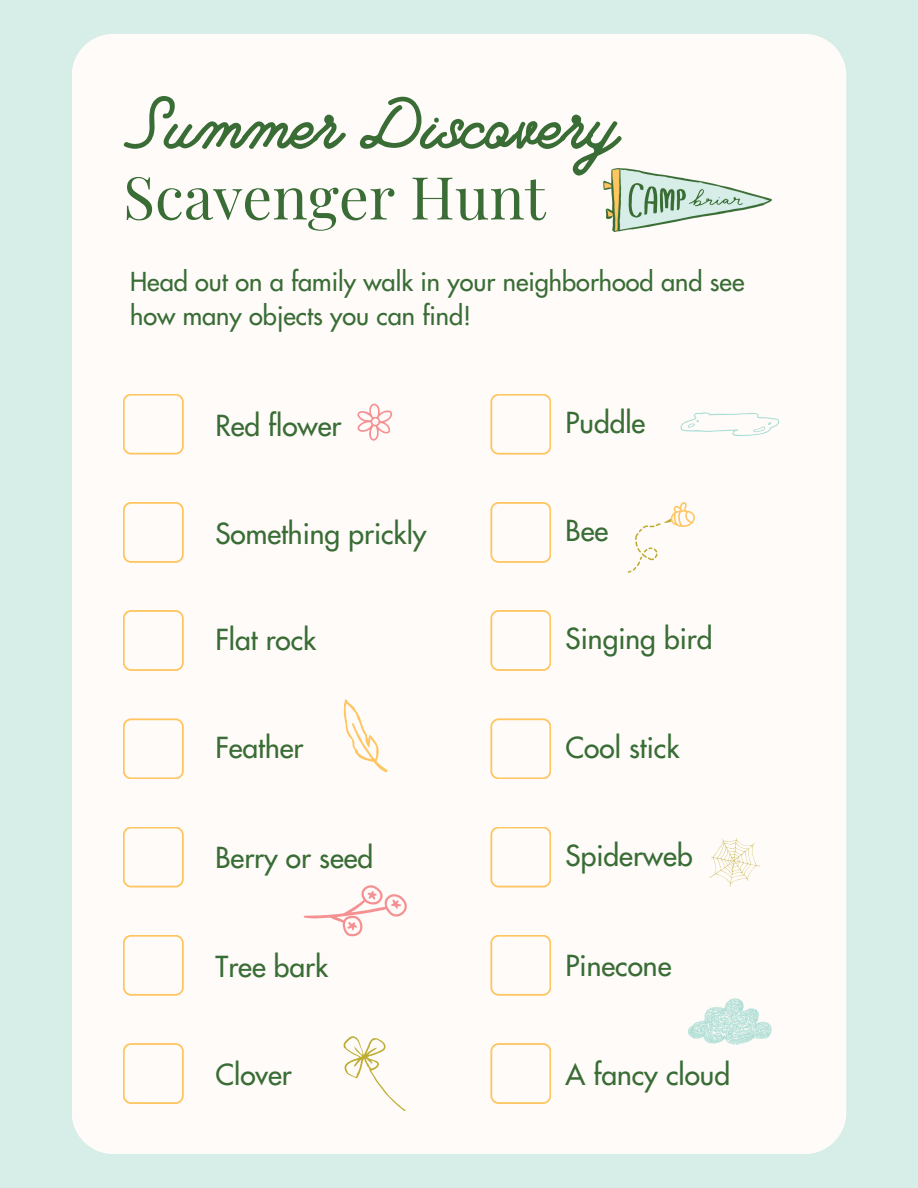
<style>
.page{position:relative;width:918px;height:1188px;background:#d6ede8}
.page>*{position:absolute;margin:0;border:0;box-sizing:border-box;transform-origin:0 0}
.t1{font:77.25px "Campground";color:#396d35}
.t2{font:59.25px "Playfair Display";color:#396d35}
.t3{font:500 28.2px "Futura LT Pro";color:#396d35}
.t4{font:500 25.35px/34.8px "Futura LT Pro";color:#396d35}
</style>
<div class="page">
<div style="left:72px;top:34px;width:774px;height:1120px;background:#fffbf9"></div>
<svg style="left:123px;top:610px;width:61px;height:61px;background:#fef5e8"></svg>
<svg style="left:123px;top:719px;width:61px;height:60px;background:#fef5ea"></svg>
<svg style="left:123px;top:827px;width:61px;height:60px;background:#fef5ea"></svg>
<svg style="left:123px;top:935px;width:61px;height:61px;background:#fef5e8"></svg>
<svg style="left:491px;top:610px;width:60px;height:61px;background:#fef5e9"></svg>
<svg style="left:491px;top:719px;width:60px;height:60px;background:#fef6eb"></svg>
<svg style="left:491px;top:827px;width:60px;height:60px;background:#fef6eb"></svg>
<svg style="left:491px;top:935px;width:60px;height:61px;background:#fef5ea"></svg>
<svg style="left:123px;top:1043px;width:61px;height:61px;background:#fef5e8"></svg>
<svg style="left:491px;top:1043px;width:60px;height:61px;background:#fef5e9"></svg>
<svg style="left:123px;top:394px;width:61px;height:60px;background:#fef5ea"></svg>
<svg style="left:123px;top:502px;width:61px;height:61px;background:#fef5e8"></svg>
<svg style="left:491px;top:394px;width:60px;height:61px;background:#fef5ea"></svg>
<svg style="left:491px;top:502px;width:60px;height:61px;background:#fef5e9"></svg>
<svg style="left:357px;top:404px;width:35px;height:37px"></svg>
<svg style="left:681px;top:412px;width:98px;height:24px;background:#f4f7f4"></svg>
<svg style="left:628px;top:502px;width:67px;height:71px;background:#fdf6ed"></svg>
<svg style="left:335px;top:693px;width:54px;height:88px;background:#fef5ea"></svg>
<svg style="left:303px;top:856px;width:109px;height:108px;background:#fef3f1"></svg>
<svg style="left:709px;top:838px;width:51px;height:49px;background:#f9f4e9"></svg>
<svg style="left:343px;top:1036px;width:63px;height:75px;background:#f8f3e6"></svg>
<svg style="left:688px;top:998px;width:84px;height:47px"></svg>
<img style="left:604px;top:168px;width:167px;height:63px">
<p class="t1" style="left:123px;top:72px;width:496px">Summer Discovery</p>
<p class="t2" style="left:123px;top:155px;width:424px">Scavenger Hunt</p>
<p class="t4" style="left:130px;top:265px;width:616px">Head out on a family walk in your neighborhood and see how many objects you can find!</p>
<p class="t3" style="left:215px;top:412px;width:128px">Red flower</p>
<p class="t3" style="left:566px;top:410px;width:81px">Puddle</p>
<p class="t3" style="left:215px;top:521px;width:213px">Something prickly</p>
<p class="t3" style="left:566px;top:518px;width:44px">Bee</p>
<p class="t3" style="left:215px;top:626px;width:102px">Flat rock</p>
<p class="t3" style="left:566px;top:626px;width:148px">Singing bird</p>
<p class="t3" style="left:215px;top:735px;width:90px">Feather</p>
<p class="t3" style="left:566px;top:735px;width:115px">Cool stick</p>
<p class="t3" style="left:215px;top:845px;width:159px">Berry or seed</p>
<p class="t3" style="left:566px;top:843px;width:129px">Spiderweb</p>
<p class="t3" style="left:215px;top:953px;width:114px">Tree bark</p>
<p class="t3" style="left:566px;top:953px;width:107px">Pinecone</p>
<p class="t3" style="left:215px;top:1062px;width:78px">Clover</p>
<p class="t3" style="left:566px;top:1062px;width:166px">A fancy cloud</p>
</div>
